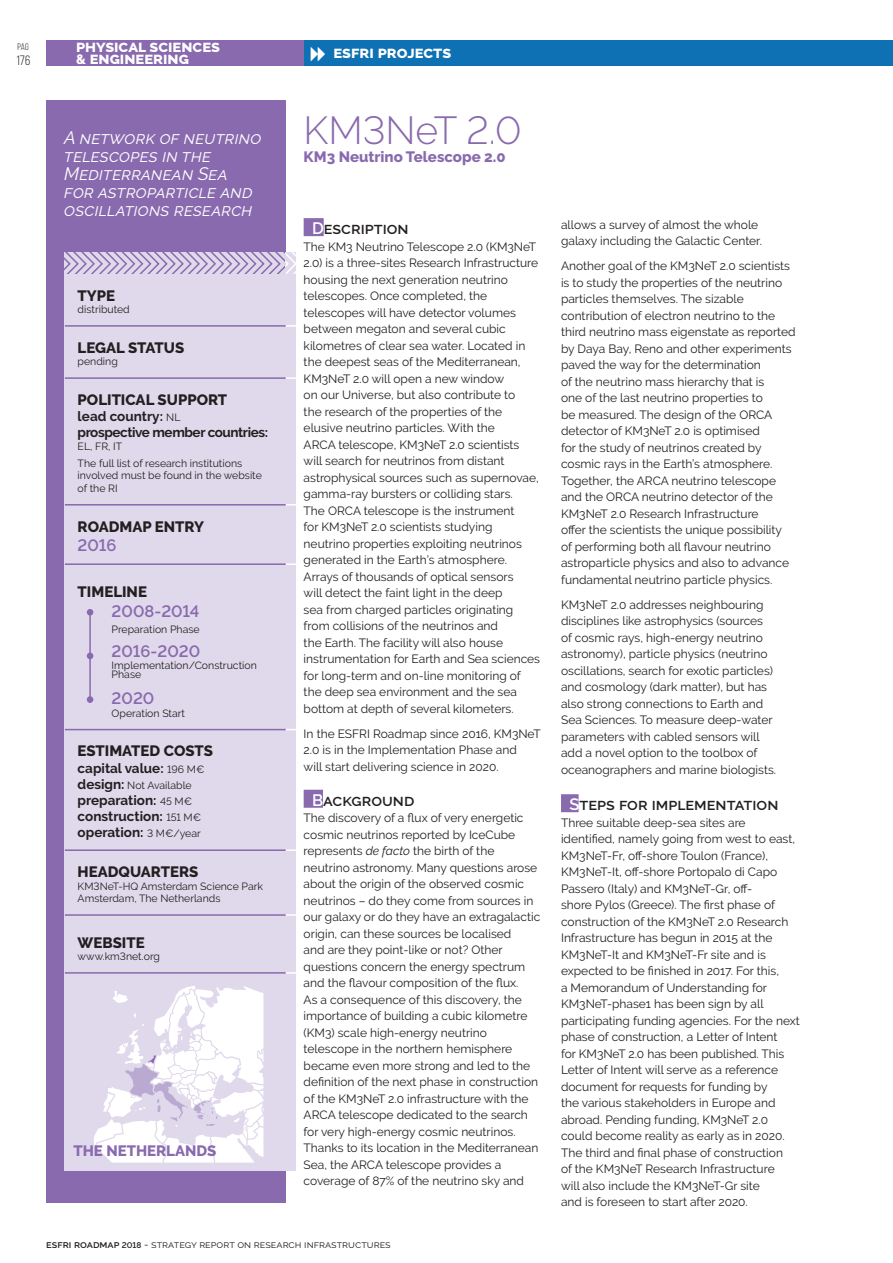
<style>
.page{position:relative;width:893px;height:1263px;background:#fff}
.page>*{position:absolute;margin:0;border:0;box-sizing:border-box;transform-origin:0 0}
.t1{font:300 39px "Raleway";color:#896aae}
.t2{font:italic 18px/18px "Raleway";color:#fff}
.t3{font:600 16.5px "Raleway";color:#231f20}
.t4{font:700 16.5px/12px "Raleway v 4020 Extra";color:#fff}
.t5{font:600 16.5px "Raleway";color:#896aae}
.t6{font:800 15px "Raleway";color:#231f20}
.t7{font:700 15px "Raleway v 4020 Extra";color:#896aae}
.t8{font:800 15px "Raleway";color:#896aae}
.t9{font:700 13.5px/16.2px "Raleway";color:#231f20}
.t10{font:700 13.5px/16.2px "Raleway";letter-spacing:-.03em;color:#231f20}
.t11{font:13.5px "Bebas Neue";color:#231f20}
.t12{font:12px/16.5px "Raleway";color:#231f20}
.t13{font:10.5px/12.6px "Raleway";color:#231f20}
.t14{font:10.5px "Raleway v 4020 Regular";color:#231f20}
.t15{font:9.45px "Bebas Neue";color:#231f20}
.s1{font-size:13.5px}
.s2{font-weight:400;font-size:10.5px}
.s3{font-weight:700;font-size:13.5px}
.s4{color:#fff}
.s5{font-style:italic}
.s6{font-family:"Raleway v 4020 Semi";font-weight:700}
.s7{font-family:"Raleway v 4020 Semi";font-weight:700;font-size:8.25px}
</style>
<div class="page">
<div style="left:304px;top:40px;width:589px;height:26px;background:#0d71b3"></div>
<div style="left:46px;top:100px;width:240px;height:1103px;background:#896aae"></div>
<div style="left:46px;top:40px;width:258px;height:26px;background:#896aae"></div>
<div style="left:65px;top:252px;width:231px;height:919px;background:#e0d9eb"></div>
<svg style="left:286px;top:325px;width:10px;height:2px"></svg>
<svg style="left:286px;top:377px;width:10px;height:2px"></svg>
<svg style="left:286px;top:563px;width:10px;height:2px"></svg>
<svg style="left:286px;top:849px;width:10px;height:2px"></svg>
<svg style="left:286px;top:914px;width:10px;height:2px"></svg>
<svg style="left:286px;top:972px;width:10px;height:2px"></svg>
<hr style="left:65px;top:325px;width:221px;height:2px;background:#896aae">
<hr style="left:65px;top:377px;width:221px;height:2px;background:#896aae">
<hr style="left:65px;top:504px;width:221px;height:1px;background:#896aae">
<hr style="left:65px;top:563px;width:221px;height:2px;background:#896aae">
<hr style="left:65px;top:729px;width:221px;height:1px;background:#896aae">
<hr style="left:65px;top:849px;width:221px;height:2px;background:#896aae">
<hr style="left:65px;top:914px;width:221px;height:2px;background:#896aae">
<hr style="left:65px;top:972px;width:221px;height:2px;background:#896aae">
<svg style="left:94px;top:986px;width:170px;height:176px"></svg>
<hr style="left:89px;top:612px;width:2px;height:91px;background:#896aae">
<svg style="left:87px;top:609px;width:6px;height:6px"></svg>
<svg style="left:87px;top:653px;width:6px;height:6px"></svg>
<div style="left:87px;top:696px;width:6px;height:7px;background:#896aae;border-radius:50%"></div>
<div style="left:304px;top:218px;width:20px;height:18px;background:#896aae"></div>
<div style="left:304px;top:790px;width:19px;height:18px;background:#896aae"></div>
<div style="left:561px;top:794px;width:18px;height:18px;background:#896aae"></div>
<svg style="left:64px;top:252px;width:232px;height:22px"></svg>
<p class="t15" style="left:18px;top:41px;width:13px">pag</p>
<p class="t11" style="left:16px;top:53px;width:16px">176</p>
<h3 class="t4" style="left:76px;top:39px;width:146px">physical sciences <span class="s1">&amp;</span> engineering</h3>
<p class="t2" style="left:64px;top:129px;width:199px">A network of neutrino telescopes in the<br>Mediterranean Sea for astroparticle and oscillations research</p>
<p class="t6" style="left:78px;top:287px;width:39px">TYPE</p>
<p class="t13" style="left:78px;top:303px;width:54px">distributed</p>
<p class="t6" style="left:78px;top:339px;width:108px">LEGAL STATUS</p>
<p class="t13" style="left:78px;top:355px;width:42px">pending</p>
<p class="t6" style="left:78px;top:391px;width:151px">POLITICAL SUPPORT</p>
<p class="t10" style="left:78px;top:408px;width:192px">lead country: <span class="s2">NL<br></span>prospective member countries:</p>
<p class="t13" style="left:78px;top:438px;width:166px;line-height:16.8px">EL, FR, IT<br>The full list of research institutions</p>
<p class="t13" style="left:78px;top:469px;width:186px">involved must be found in the website of the RI</p>
<p class="t6" style="left:78px;top:518px;width:128px">ROADMAP ENTRY</p>
<p class="t5" style="left:78px;top:536px;width:40px">2016</p>
<p class="t6" style="left:78px;top:583px;width:71px">TIMELINE</p>
<p class="t5" style="left:112px;top:601px;width:89px">2008-2014</p>
<p class="t13" style="left:112px;top:623px;width:90px">Preparation Phase</p>
<p class="t5" style="left:112px;top:641px;width:90px">2016-2020</p>
<p class="t13" style="left:112px;top:661px;width:147px;line-height:9px">Implementation/Construction<br>Phase</p>
<p class="t5" style="left:112px;top:689px;width:44px">2020</p>
<p class="t13" style="left:112px;top:707px;width:75px">Operation Start</p>
<p class="t6" style="left:78px;top:743px;width:137px">ESTIMATED COSTS</p>
<p class="t9" style="left:78px;top:760px;width:128px">capital value: <span class="s2">196 M€</span></p>
<p class="t13" style="left:78px;top:779px;width:116px"><span class="s3">design:</span> Not Available</p>
<p class="t9" style="left:78px;top:792px;width:125px">preparation: <span class="s2">45 M€ </span>construction: <span class="s2">151 M€ </span>operation: <span class="s2">3 M€/year</span></p>
<p class="t6" style="left:78px;top:863px;width:122px">HEADQUARTERS</p>
<p class="t13" style="left:78px;top:880px;width:187px">KM3NeT-H Q Amsterdam Science Park<br>Amsterdam, The Netherlands</p>
<p class="t6" style="left:78px;top:934px;width:69px">WEBSITE</p>
<p class="t13" style="left:78px;top:950px;width:84px">www.km3net.org</p>
<p class="t8" style="left:73px;top:1142px;width:145px">THE NETHERLANDS</p>
<h3 class="t4" style="left:333px;top:44px;width:119px">esfri projects</h3>
<p class="t1" style="left:304px;top:107px;width:220px">KM3NeT 2.0</p>
<p class="t7" style="left:304px;top:145px;width:204px">KM3 Neutrino Telescope 2.0</p>
<p class="t3" style="left:312px;top:219px;width:98px"><span class="s4">D</span>escription</p>
<p class="t12" style="left:304px;top:238px;width:238px">The KM3 Neutrino Telescope 2.0 (KM3NeT 2.0) is a three-sites Research Infrastructure housing the next generation neutrino telescopes. Once completed, the telescopes will have detector volumes between megaton and several cubic kilometres of clear sea water. Located in the deepest seas of the Mediterranean, KM3NeT 2.0 will open a new window<br>on our Universe, but also contribute to<br>the research of the properties of the elusive neutrino particles. With the<br>ARCA telescope, KM3NeT 2.0 scientists will search for neutrinos from distant astrophysical sources such as supernovae, gamma-ray bursters or colliding stars.<br>The ORCA telescope is the instrument<br>for KM3NeT 2.0 scientists studying neutrino properties exploiting neutrinos generated in the Earth’s atmosphere.<br>Arrays of thousands of optical sensors<br>will detect the faint light in the deep<br>sea from charged particles originating from collisions of the neutrinos and<br>the Earth. The facility will also house instrumentation for Earth and Sea sciences for long-term and on-line monitoring of the deep sea environment and the sea bottom at depth of several kilometers.</p>
<p class="t12" style="left:304px;top:725px;width:239px">In the ESFRI Roadmap since 2016, KM3NeT<br>2.0 is in the Implementation Phase and<br>will start delivering science in 2020.</p>
<p class="t3" style="left:312px;top:790px;width:104px"><span class="s4">B</span>ackground</p>
<p class="t12" style="left:304px;top:810px;width:238px">The discovery of a flux of very energetic cosmic neutrinos reported by IceCube represents <span class="s5">de facto</span> the birth of the neutrino astronomy. Many questions arose about the origin of the observed cosmic neutrinos – do they come from sources in our galaxy or do they have an extragalactic origin, can these sources be localised<br>and are they point-like or not? Other questions concern the energy spectrum and the flavour composition of the flux.<br>As a consequence of this discovery, the importance of building a cubic kilometre (KM3) scale high-energy neutrino telescope in the northern hemisphere became even more strong and led to the definition of the next phase in construction of the KM3NeT 2.0 infrastructure with the ARCA telescope dedicated to the search for very high-energy cosmic neutrinos.<br>Thanks to its location in the Mediterranean Sea, the ARCA telescope provides a coverage of 87% of the neutrino sky and</p>
<p class="t14" style="left:46px;top:1236px;width:346px"><span class="s6">esfri roadmap</span> <span class="s7">2018</span> - strategy report on research infrastructures</p>
<p class="t12" style="left:561px;top:216px;width:203px">allows a survey of almost the whole galaxy including the Galactic Center.</p>
<p class="t12" style="left:561px;top:258px;width:236px">Another goal of the KM3NeT 2.0 scientists is to study the properties of the neutrino particles themselves. The sizable contribution of electron neutrino to the third neutrino mass eigenstate as reported by Daya Bay, Reno and other experiments paved the way for the determination<br>of the neutrino mass hierarchy that is<br>one of the last neutrino properties to<br>be measured. The design of the ORCA detector of KM3NeT 2.0 is optimised<br>for the study of neutrinos created by cosmic rays in the Earth’s atmosphere.<br>Together, the ARCA neutrino telescope and the ORCA neutrino detector of the KM3NeT 2.0 Research Infrastructure<br>offer the scientists the unique possibility of performing both all flavour neutrino astroparticle physics and also to advance fundamental neutrino particle physics.</p>
<p class="t12" style="left:561px;top:596px;width:217px">KM3NeT 2.0 addresses neighbouring disciplines like astrophysics (sources of cosmic rays, high-energy neutrino astronomy), particle physics (neutrino oscillations, search for exotic particles) and cosmology (dark matter), but has also strong connections to Earth and Sea Sciences. To measure deep-water parameters with cabled sensors will add a novel option to the toolbox of oceanographers and marine biologists.</p>
<p class="t3" style="left:570px;top:795px;width:210px"><span class="s4">S</span>teps for implementation</p>
<p class="t12" style="left:561px;top:814px;width:240px">Three suitable deep-sea sites are identified, namely going from west to east, KM3NeT-Fr, off-shore Toulon (France), KM3NeT-It, off-shore Portopalo di Capo Passero (Italy) and KM3NeT-Gr, off-<br>shore Pylos (Greece). The first phase of construction of the KM3NeT 2.0 Research Infrastructure has begun in 2015 at the KM3NeT-It and KM3NeT-Fr site and is expected to be finished in 2017. For this,<br>a Memorandum of Understanding for KM3NeT-phase1 has been sign by all participating funding agencies. For the next phase of construction, a Letter of Intent<br>for KM3NeT 2.0 has been published. This Letter of Intent will serve as a reference document for requests for funding by<br>the various stakeholders in Europe and abroad. Pending funding, KM3NeT 2.0 could become reality as early as in 2020.<br>The third and final phase of construction<br>of the KM3NeT Research Infrastructure<br>will also include the KM3NeT-Gr site<br>and is foreseen to start after 2020.</p>
</div>
